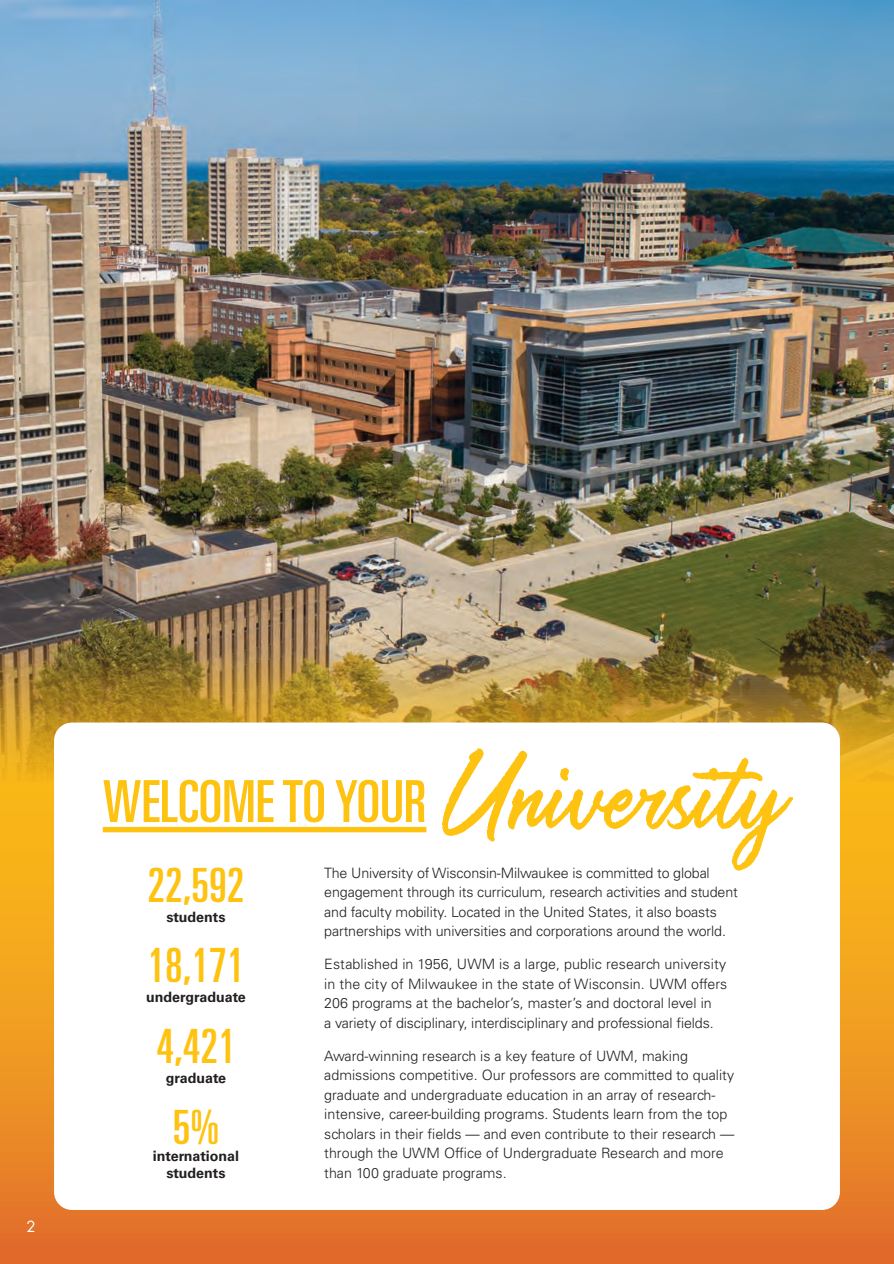
<style>
.page{position:relative;width:894px;height:1264px;background:#fff}
.page>*{position:absolute;margin:0;border:0;box-sizing:border-box;transform-origin:0 0}
.t1{font:101.25px "Saltery Alternate Rough";color:#fec210}
.Header-Univers_Ultra{font:ultra-condensed 58.05px "Univers LT Std";color:#fec210}
.Large_Stat-Univers_U{font:ultra-condensed 47.25px "Univers LT Std";color:#fec210}
.t2{font:15px "Futura Std";color:#fff}
.Main_Body-Univers_Li{font:300 14.25px/19.5px "Univers LT Std";color:#231f20}
.Secondary_Stat_Rev-U{font:700 14.25px "Univers LT Std";color:#231f20}
.Large_Stat-Univers_U-2{font:700 14.25px/17.1px "Univers LT Std";color:#231f20;text-align:center}
</style>
<div class="page">
<svg style="left:0;top:782px;width:893px;height:482px;background:#e98625"></svg>
<img style="left:0;top:0;width:893px;height:782px">
<div style="left:54px;top:722px;width:785px;height:488px;background:#fff;border-radius:18px"></div>
<div style="left:103px;top:827px;width:323px;height:5px;background:#fec210"></div>
<p class="t2" style="left:26px;top:1217px;width:11px">2</p>
<p class="t1" style="left:435px;top:716px;width:357px">University</p>
<p class="Header-Univers_Ultra" style="left:103px;top:768px;width:325px">WELCOME TO YOUR</p>
<p class="Large_Stat-Univers_U" style="left:148px;top:858px;width:98px">22,592</p>
<p class="Secondary_Stat_Rev-U" style="left:166px;top:908px;width:61px">students</p>
<p class="Large_Stat-Univers_U" style="left:148px;top:938px;width:98px">18,171</p>
<p class="Secondary_Stat_Rev-U" style="left:146px;top:989px;width:101px">undergraduate</p>
<p class="Large_Stat-Univers_U" style="left:156px;top:1019px;width:81px">4,421</p>
<p class="Secondary_Stat_Rev-U" style="left:166px;top:1069px;width:62px">graduate</p>
<p class="Large_Stat-Univers_U" style="left:173px;top:1100px;width:48px">5%</p>
<p class="Large_Stat-Univers_U-2" style="left:153px;top:1147px;width:88px">international students</p>
<p class="Main_Body-Univers_Li" style="left:324px;top:863px;width:415px">The University of Wisconsin-Milwaukee is committed to global engagement through its curriculum, research activities and student and faculty mobility. Located in the United States, it also boasts partnerships with universities and corporations around the world.</p>
<p class="Main_Body-Univers_Li" style="left:324px;top:954px;width:404px">Established in 1956, UWM is a large, public research university in the city of Milwaukee in the state of Wisconsin. UWM offers 206 programs at the bachelor’s, master’s and doctoral level in<br>a variety of disciplinary, interdisciplinary and professional fields.</p>
<p class="Main_Body-Univers_Li" style="left:324px;top:1046px;width:411px">Award-winning research is a key feature of UWM, making admissions competitive. Our professors are committed to quality graduate and undergraduate education in an array of research&shy;intensive, career-building programs. Students learn from the top scholars in their fields — and even contribute to their research — through the UWM Office of Undergraduate Research and more than 100 graduate programs.</p>
</div>
